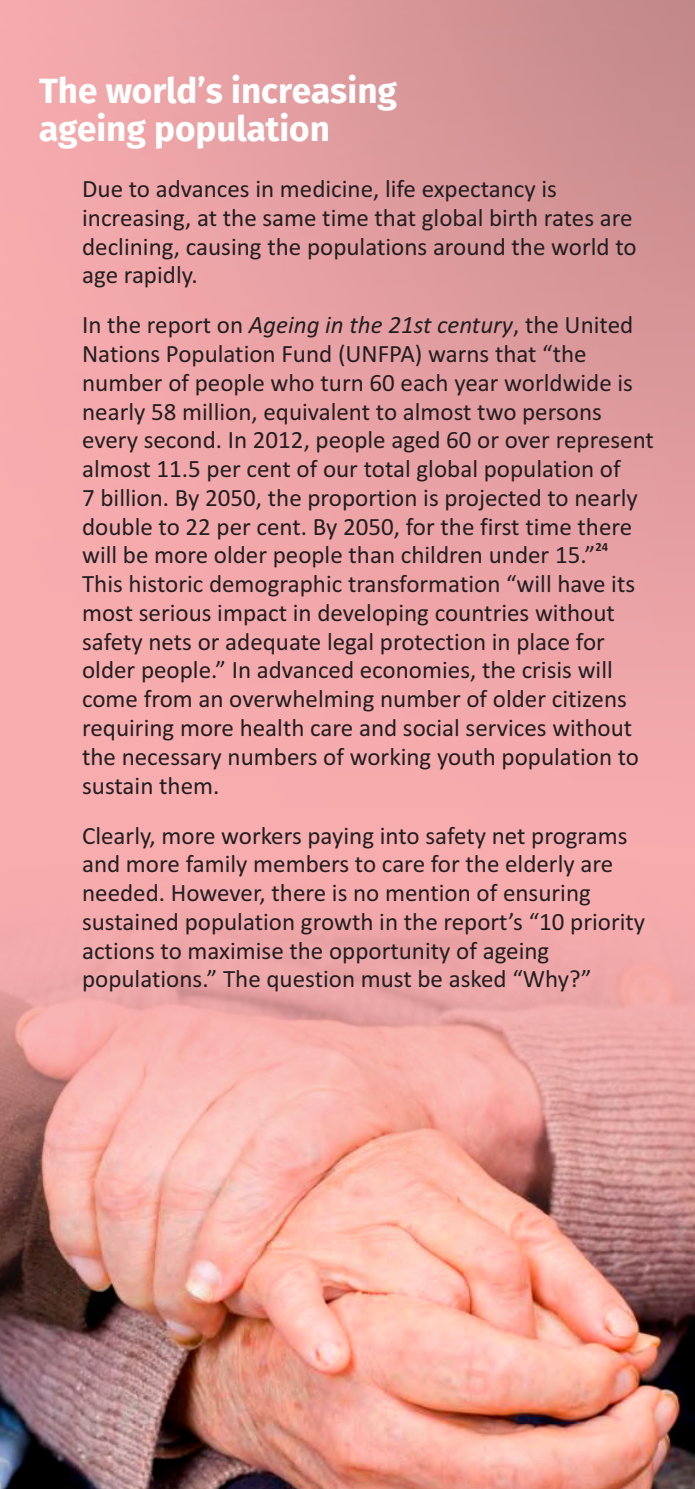
<style>
.page{position:relative;width:695px;height:1489px;background:#fff}
.page>*{position:absolute;margin:0;border:0;box-sizing:border-box;transform-origin:0 0}
.t1{font:700 35px/37.8px "Fira Sans OT";color:#fff}
.t2{font:25px/28.8px "Calibri";color:#221e21}
.t3{font:700 12.5px "Calibri";color:#221e21}
.s1{font-style:italic}
</style>
<div class="page">
<img style="left:0;top:1382px;width:694px;height:106px">
<img style="left:0;top:0;width:694px;height:1382px">
<h1 class="t1" style="left:39px;top:72px;width:359px">The world’s increasing ageing population</h1>
<p class="t2" style="left:82px;top:176px;width:556px">Due to advances in medicine, life expectancy is increasing, at the same time that global birth rates are declining, causing the populations around the world to age rapidly.</p>
<p class="t2" style="left:82px;top:312px;width:573px">In the report on <span class="s1">Ageing in the 21st century</span>, the United Nations Population Fund (UNFPA) warns that “the number of people who turn 60 each year worldwide is nearly 58 million, equivalent to almost two persons every second. In 2012, people aged 60 or over represent almost 11.5 per cent of our total global population of<br>7 billion. By 2050, the proportion is projected to nearly double to 22 per cent. By 2050, for the first time there</p>
<p class="t3" style="left:595px;top:541px;width:14px">24</p>
<p class="t2" style="left:82px;top:542px;width:558px">will be more older people than children under 15.” This historic demographic transformation “will have its most serious impact in developing countries without safety nets or adequate legal protection in place for older people.” In advanced economies, the crisis will come from an overwhelming number of older citizens requiring more health care and social services without the necessary numbers of working youth population to sustain them.</p>
<p class="t2" style="left:82px;top:822px;width:564px">Clearly, more workers paying into safety net programs and more family members to care for the elderly are needed. However, there is no mention of ensuring sustained population growth in the report’s “10 priority actions to maximise the opportunity of ageing populations.” The question must be asked “Why?”</p>
</div>
